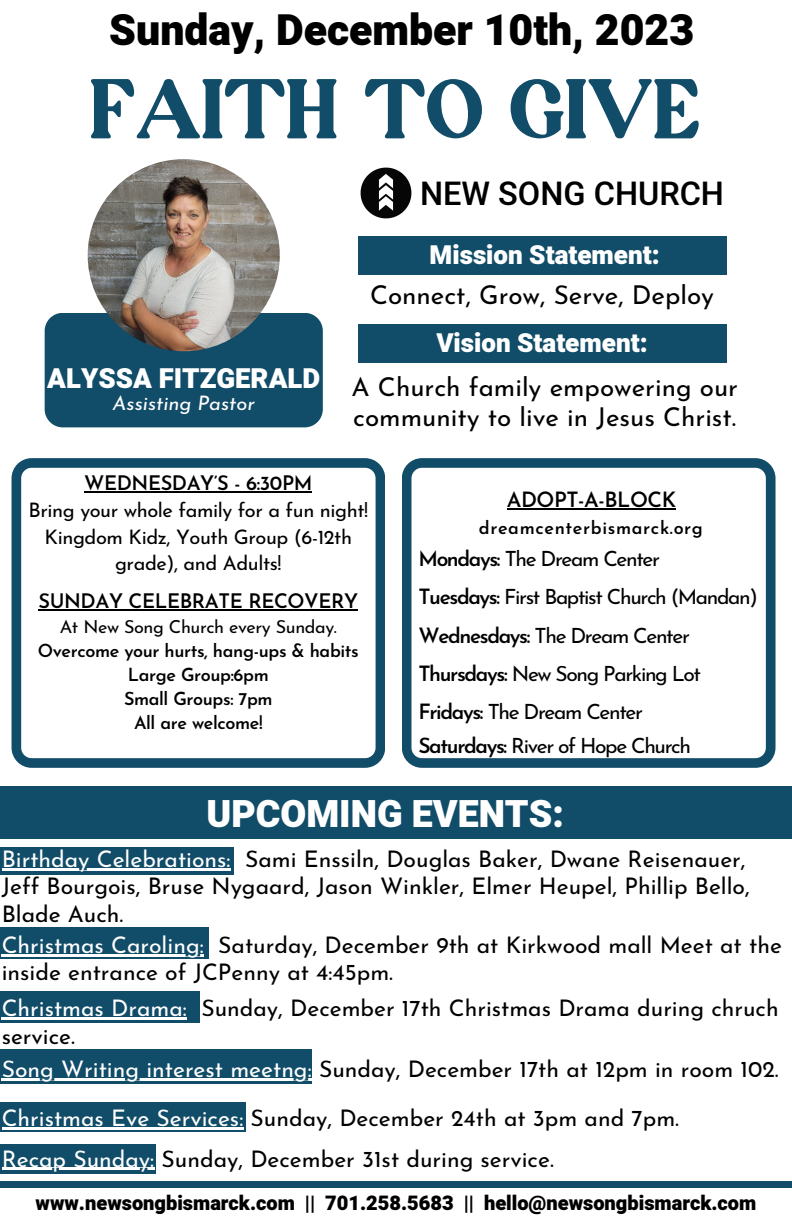
<style>
.page{position:relative;width:792px;height:1224px;background:#fff}
.page>*{position:absolute;margin:0;border:0;box-sizing:border-box;transform-origin:0 0}
.t1{font:85px "Adventuro";letter-spacing:.005em;color:#114c68}
.t2{font:900 42.7px "Heebo";color:#000}
.t3{font:900 37.5px "Heebo";color:#fff}
.t4{font:500 32.5px "Heebo";color:#000}
.t5{font:900 27.5px "Heebo";color:#fff}
.t6{font:26px/30.8px "Josefin Sans";color:#000}
.t7{font:900 26px "Heebo";color:#fff}
.t8{font:22.9px/27.6px "Josefin Sans";color:#000}
.t9{font:21px "Josefin Sans";letter-spacing:-.065em;color:#000}
.t10{font:600 21px "Josefin Sans";letter-spacing:-.02em;color:#000}
.t11{font:20px/26.7px "Josefin Sans";letter-spacing:-.02em;color:#000;text-align:center}
.t12{font:900 20px "Heebo";color:#000}
.t13{font:600 20px "Josefin Sans";letter-spacing:-.02em;color:#000}
.t14{font:italic 20px "Josefin Sans";color:#fff}
.t15{font:600 18px "Josefin Sans";letter-spacing:-.02em;color:#000}
.t16{font:18px "Josefin Sans";letter-spacing:-.02em;color:#000}
.t17{font:600 18px "Josefin Sans";letter-spacing:.035em;color:#000}
.s1{font-weight:600}
.s2{color:#fff}
</style>
<div class="page">
<div style="left:45px;top:313px;width:278px;height:114px;background:#114c68;border-radius:18px"></div>
<img style="left:88px;top:159px;width:192px;height:192px;border-radius:50%">
<svg style="left:12px;top:458px;width:373px;height:310px"></svg>
<svg style="left:402px;top:458px;width:374px;height:310px"></svg>
<div style="left:0;top:786px;width:792px;height:53px;background:#114c68"></div>
<div style="left:0;top:1144px;width:156px;height:30px;background:#114c68"></div>
<div style="left:0;top:1181px;width:792px;height:6px;background:#114c68"></div>
<div style="left:358px;top:236px;width:368px;height:39px;background:#114c68"></div>
<div style="left:358px;top:325px;width:368px;height:38px;background:#114c68"></div>
<div style="left:0;top:1049px;width:312px;height:35px;background:#114c68"></div>
<div style="left:0;top:1102px;width:246px;height:30px;background:#114c68"></div>
<div style="left:0;top:848px;width:234px;height:27px;background:#114c68"></div>
<div style="left:0;top:991px;width:200px;height:32px;background:#114c68"></div>
<div style="left:0;top:927px;width:209px;height:32px;background:#114c68"></div>
<img style="left:360px;top:167px;width:52px;height:52px">
<hr style="left:2px;top:868px;width:229px;height:2px;background:#fff">
<hr style="left:2px;top:954px;width:202px;height:2px;background:#fff">
<hr style="left:2px;top:1017px;width:185px;height:2px;background:#fff">
<hr style="left:2px;top:1078px;width:310px;height:2px;background:#fff">
<hr style="left:2px;top:1127px;width:241px;height:2px;background:#fff">
<hr style="left:2px;top:1168px;width:152px;height:2px;background:#fff">
<hr style="left:507px;top:508px;width:169px;height:2px;background:#000">
<hr style="left:84px;top:492px;width:228px;height:1px;background:#000">
<hr style="left:39px;top:609px;width:84px;height:1px;background:#000">
<hr style="left:123px;top:609px;width:235px;height:1px;background:#000">
<p class="t2" style="left:109px;top:1px;width:587px">Sunday, December 10th, 2023</p>
<p class="t1" style="left:91px;top:60px;width:611px">FAITH TO GIVE</p>
<p class="t4" style="left:420px;top:171px;width:306px">NEW SONG CHURCH</p>
<p class="t7" style="left:430px;top:237px;width:232px">Mission Statement:</p>
<p class="t5" style="left:47px;top:359px;width:274px">ALYSSA FITZGERALD</p>
<p class="t14" style="left:113px;top:395px;width:144px">Assisting Pastor</p>
<p class="t6" style="left:370px;top:282px;width:346px">Connect, Grow, Serve, Deploy</p>
<p class="t7" style="left:436px;top:324px;width:213px">Vision Statement:</p>
<p class="t6" style="left:352px;top:374px;width:388px">A Church family empowering our community to live in Jesus Christ.</p>
<p class="t13" style="left:84px;top:475px;width:230px">WEDNESDAY’S - 6:30PM</p>
<p class="t11" style="left:29px;top:499px;width:341px">Bring your whole family for a fun night!</p>
<p class="t11" style="left:45px;top:525px;width:309px">Kingdom Kidz, Youth Group (6-12th grade), and Adults!</p>
<p class="t13" style="left:39px;top:593px;width:321px">SUNDAY CELEBRATE RECOVERY</p>
<p class="t16" style="left:60px;top:619px;width:279px">At New Song Church every Sunday.</p>
<p class="t15" style="left:38px;top:643px;width:323px">Overcome your hurts, hang-ups &amp; habits</p>
<p class="t15" style="left:128px;top:667px;width:142px">Large Group:6pm</p>
<p class="t15" style="left:124px;top:691px;width:150px">Small Groups: 7pm</p>
<p class="t15" style="left:134px;top:715px;width:130px">All are welcome!</p>
<p class="t10" style="left:507px;top:491px;width:171px">ADOPT-A-BLOCK</p>
<p class="t17" style="left:479px;top:520px;width:226px">dreamcenterbismarck.org</p>
<p class="t9" style="left:418px;top:550px;width:243px"><span class="s1">Mondays:</span> The Dream Center</p>
<p class="t9" style="left:418px;top:589px;width:341px"><span class="s1">Tuesdays:</span> First Baptist Church (Mandan)</p>
<p class="t9" style="left:418px;top:627px;width:273px"><span class="s1">Wednesdays:</span> The Dream Center</p>
<p class="t9" style="left:418px;top:665px;width:284px"><span class="s1">Thursdays:</span> New Song Parking Lot</p>
<p class="t9" style="left:418px;top:703px;width:226px"><span class="s1">Fridays:</span> The Dream Center</p>
<p class="t9" style="left:418px;top:737px;width:274px"><span class="s1">Saturdays:</span> River of Hope Church</p>
<p class="t3" style="left:206px;top:788px;width:359px">UPCOMING EVENTS:</p>
<p class="t8" style="left:2px;top:847px;width:750px"><span class="s2">Birthday Celebrations:</span> Sami Enssiln, Douglas Baker, Dwane Reisenauer,<br>Jeff Bourgois, Bruse Nygaard, Jason Winkler, Elmer Heupel, Phillip Bello,<br>Blade Auch.</p>
<p class="t8" style="left:2px;top:933px;width:782px"><span class="s2">Christmas Caroling:</span> Saturday, December 9th at Kirkwood mall Meet at the inside entrance of JCPenny at 4:45pm.</p>
<p class="t8" style="left:2px;top:997px;width:779px"><span class="s2">Christmas Drama:</span> Sunday, December 17th Christmas Drama during chruch service.</p>
<p class="t8" style="left:2px;top:1057px;width:778px"><span class="s2">Song Writing interest meetng:</span> Sunday, December 17th at 12pm in room 102.</p>
<p class="t8" style="left:2px;top:1107px;width:679px"><span class="s2">Christmas Eve Services:</span> Sunday, December 24th at 3pm and 7pm.</p>
<p class="t8" style="left:2px;top:1147px;width:554px"><span class="s2">Recap Sunday:</span> Sunday, December 31st during service.</p>
<p class="t12" style="left:36px;top:1189px;width:722px">www.newsongbismarck.com || 701.258.5683 || hello@newsongbismarck.com</p>
</div>
